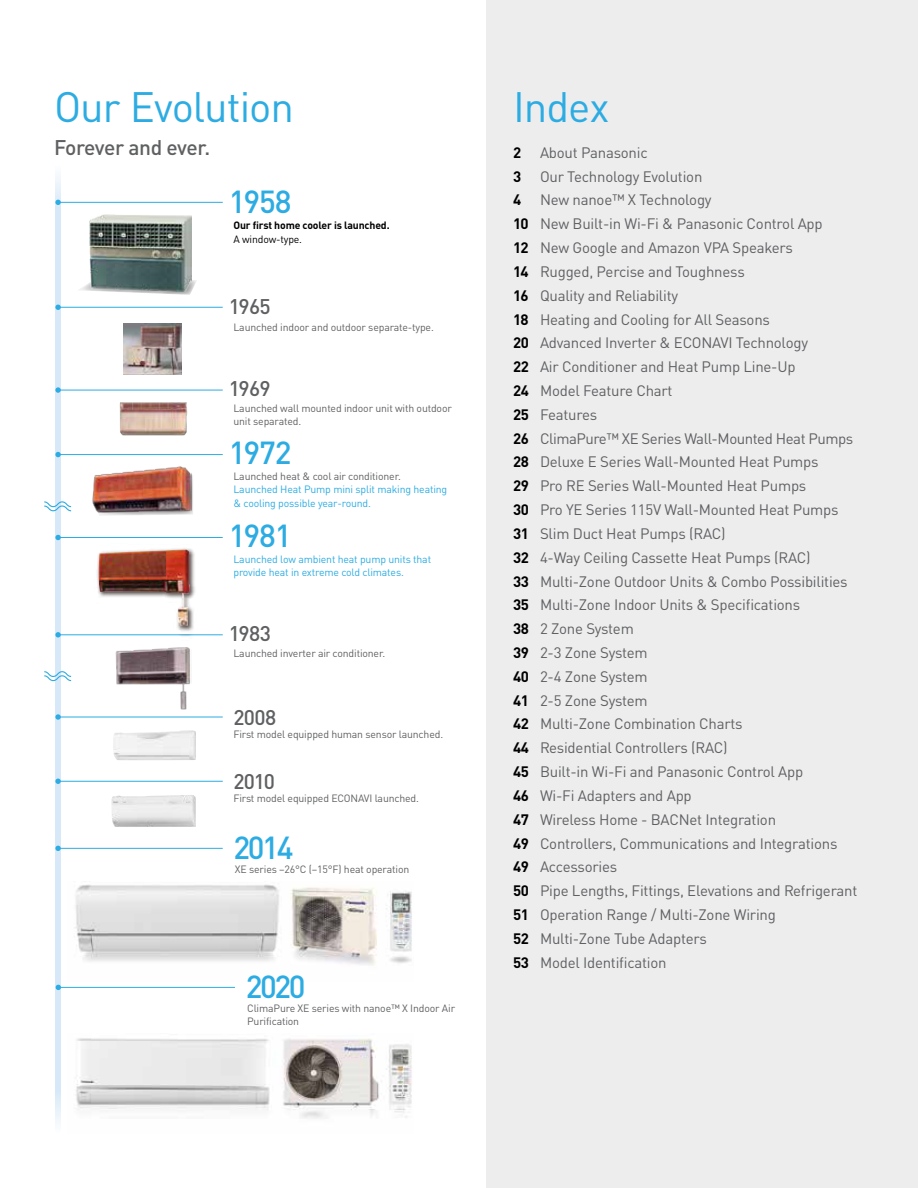
<style>
.page{position:relative;width:918px;height:1188px;background:#fff}
.page>*{position:absolute;margin:0;border:0;box-sizing:border-box;transform-origin:0 0}
.t1{font:42px "DINOT";letter-spacing:-.025em;color:#2cace2}
.t2{font:500 31.5px "DINOT";letter-spacing:-.075em;color:#2cace2}
.t3{font:500 21px "DINOT";letter-spacing:-.03em;color:#5f6062}
.t4{font:15px/23.9px "DINOT";letter-spacing:-.015em;color:#5f6062}
.t5{font:700 15px "DINOT";color:#000}
.t6{font:10.5px/13.5px "DINOT";letter-spacing:-.015em;color:#5f6062}
.t7{font:10.5px/13.5px "DINOT";letter-spacing:-.015em;color:#2cace2}
.t8{font:700 10.5px "DINOT";letter-spacing:-.015em;color:#000}
.t9{font:10.5px "DINOT";letter-spacing:-.015em;color:#000}
.s1{font-weight:700;color:#000}
</style>
<div class="page">
<div style="left:486px;top:0;width:432px;height:1188px;background:#ededee"></div>
<div style="left:55px;top:166px;width:6px;height:507px;background:#d7e9f8"></div>
<div style="left:55px;top:625px;width:6px;height:506px;background:#d7e9f8"></div>
<svg style="left:79px;top:280px;width:118px;height:15px"></svg>
<img style="left:90px;top:215px;width:102px;height:76px">
<img style="left:124px;top:323px;width:58px;height:52px">
<img style="left:119px;top:402px;width:68px;height:33px">
<svg style="left:99px;top:474px;width:94px;height:41px"></svg>
<img style="left:92px;top:466px;width:99px;height:47px">
<img style="left:94px;top:548px;width:105px;height:88px">
<img style="left:98px;top:549px;width:92px;height:77px">
<img style="left:115px;top:647px;width:75px;height:63px">
<img style="left:113px;top:730px;width:83px;height:30px">
<img style="left:112px;top:795px;width:84px;height:32px">
<svg style="left:55px;top:200px;width:6px;height:5px"></svg>
<hr style="left:57px;top:202px;width:166px;height:1px;background:#2cace2">
<svg style="left:55px;top:305px;width:6px;height:5px"></svg>
<hr style="left:57px;top:307px;width:166px;height:1px;background:#2cace2">
<svg style="left:55px;top:387px;width:6px;height:6px"></svg>
<hr style="left:57px;top:390px;width:166px;height:1px;background:#2cace2">
<svg style="left:55px;top:452px;width:6px;height:5px"></svg>
<hr style="left:57px;top:454px;width:166px;height:1px;background:#2cace2">
<svg style="left:55px;top:846px;width:6px;height:5px"></svg>
<hr style="left:57px;top:848px;width:166px;height:1px;background:#2cace2">
<svg style="left:55px;top:632px;width:6px;height:6px"></svg>
<hr style="left:57px;top:634px;width:166px;height:1px;background:#2cace2">
<svg style="left:55px;top:714px;width:6px;height:6px"></svg>
<hr style="left:57px;top:717px;width:166px;height:1px;background:#2cace2">
<svg style="left:55px;top:779px;width:6px;height:5px"></svg>
<hr style="left:57px;top:781px;width:166px;height:1px;background:#2cace2">
<svg style="left:55px;top:535px;width:6px;height:5px"></svg>
<hr style="left:57px;top:537px;width:166px;height:1px;background:#2cace2">
<svg style="left:44px;top:501px;width:28px;height:11px"></svg>
<svg style="left:44px;top:671px;width:28px;height:11px"></svg>
<img style="left:75px;top:884px;width:337px;height:82px">
<img style="left:76px;top:1038px;width:336px;height:81px">
<svg style="left:56px;top:985px;width:5px;height:5px"></svg>
<hr style="left:57px;top:987px;width:178px;height:1px;background:#2cace2">
<h1 class="t1" style="left:54px;top:81px;width:242px">Our Evolution</h1>
<h3 class="t3" style="left:54px;top:134px;width:158px">Forever and ever.</h3>
<h2 class="t2" style="left:229px;top:181px;width:64px">1958</h2>
<p class="t8" style="left:233px;top:219px;width:158px">Our first home cooler is launched.</p>
<p class="t9" style="left:233px;top:232px;width:70px">A window-type.</p>
<h3 class="t3" style="left:229px;top:293px;width:43px">1965</h3>
<p class="t6" style="left:233px;top:320px;width:202px">Launched indoor and outdoor separate-type.</p>
<h3 class="t3" style="left:229px;top:375px;width:43px">1969</h3>
<p class="t6" style="left:233px;top:401px;width:220px">Launched wall mounted indoor unit with outdoor unit separated.</p>
<h2 class="t2" style="left:229px;top:433px;width:64px">1972</h2>
<p class="t6" style="left:233px;top:469px;width:169px">Launched heat &amp; cool air conditioner.</p>
<p class="t7" style="left:233px;top:483px;width:215px">Launched Heat Pump mini split making heating &amp; cooling possible year-round.</p>
<h2 class="t2" style="left:229px;top:516px;width:64px">1981</h2>
<p class="t7" style="left:233px;top:552px;width:199px">Launched low ambient heat pump units that provide heat in extreme cold climates.</p>
<h3 class="t3" style="left:229px;top:620px;width:44px">1983</h3>
<p class="t6" style="left:233px;top:646px;width:153px">Launched inverter air conditioner.</p>
<h3 class="t3" style="left:233px;top:704px;width:44px">2008</h3>
<p class="t6" style="left:233px;top:727px;width:211px">First model equipped human sensor launched.</p>
<h3 class="t3" style="left:233px;top:768px;width:43px">2010</h3>
<p class="t6" style="left:233px;top:792px;width:187px">First model equipped ECONAVI launched.</p>
<h2 class="t2" style="left:233px;top:828px;width:62px">2014</h2>
<p class="t6" style="left:235px;top:862px;width:176px">XE series –26°C (–15°F) heat operation</p>
<h2 class="t2" style="left:246px;top:967px;width:62px">2020</h2>
<p class="t6" style="left:247px;top:1001px;width:209px">ClimaPure XE series with nanoe™ X Indoor Air<br>Purification</p>
<h1 class="t1" style="left:513px;top:81px;width:98px">Index</h1>
<p class="t5" style="left:513px;top:143px;width:10px">2</p>
<p class="t4" style="left:540px;top:140px;width:109px">About Panasonic</p>
<p class="t5" style="left:513px;top:166px;width:10px">3</p>
<p class="t4" style="left:540px;top:164px;width:164px">Our Technology Evolution</p>
<p class="t5" style="left:513px;top:190px;width:10px">4</p>
<p class="t4" style="left:513px;top:188px;width:346px;text-indent:27px">New nanoe™ X Technology<br><span class="s1">10</span> New Built-in Wi-Fi &amp; Panasonic Control App<br><span class="s1">12</span> New Google and Amazon VPA Speakers<br><span class="s1">14</span> Rugged, Percise and Toughness<br><span class="s1">16</span> Quality and Reliability<br><span class="s1">18</span> Heating and Cooling for All Seasons<br><span class="s1">20</span> Advanced Inverter &amp; ECONAVI Technology<br><span class="s1">22</span> Air Conditioner and Heat Pump Line-Up<br><span class="s1">24</span> Model Feature Chart<br><span class="s1">25</span> Features<br><span class="s1">26</span> ClimaPure™ XE Series Wall-Mounted Heat Pumps <span class="s1">28</span> Deluxe E Series Wall-Mounted Heat Pumps<br><span class="s1">29</span> Pro RE Series Wall-Mounted Heat Pumps<br><span class="s1">30</span> Pro YE Series 115V Wall-Mounted Heat Pumps <span class="s1">31</span> Slim Duct Heat Pumps (RAC)<br><span class="s1">32</span> 4-Way Ceiling Cassette Heat Pumps (RAC)<br><span class="s1">33</span> Multi-Zone Outdoor Units &amp; Combo Possibilities <span class="s1">35</span> Multi-Zone Indoor Units &amp; Specifications<br><span class="s1">38</span> 2 Zone System<br><span class="s1">39</span> 2-3 Zone System<br><span class="s1">40</span> 2-4 Zone System<br><span class="s1">41</span> 2-5 Zone System<br><span class="s1">42</span> Multi-Zone Combination Charts<br><span class="s1">44</span> Residential Controllers (RAC)<br><span class="s1">45</span> Built-in Wi-Fi and Panasonic Control App<br><span class="s1">46</span> Wi-Fi Adapters and App<br><span class="s1">47</span> Wireless Home - BACNet Integration<br><span class="s1">49</span> Controllers, Communications and Integrations<br><span class="s1">49</span> Accessories<br><span class="s1">50</span> Pipe Lengths, Fittings, Elevations and Refrigerant <span class="s1">51</span> Operation Range / Multi-Zone Wiring<br><span class="s1">52</span> Multi-Zone Tube Adapters<br><span class="s1">53</span> Model Identification</p>
</div>
